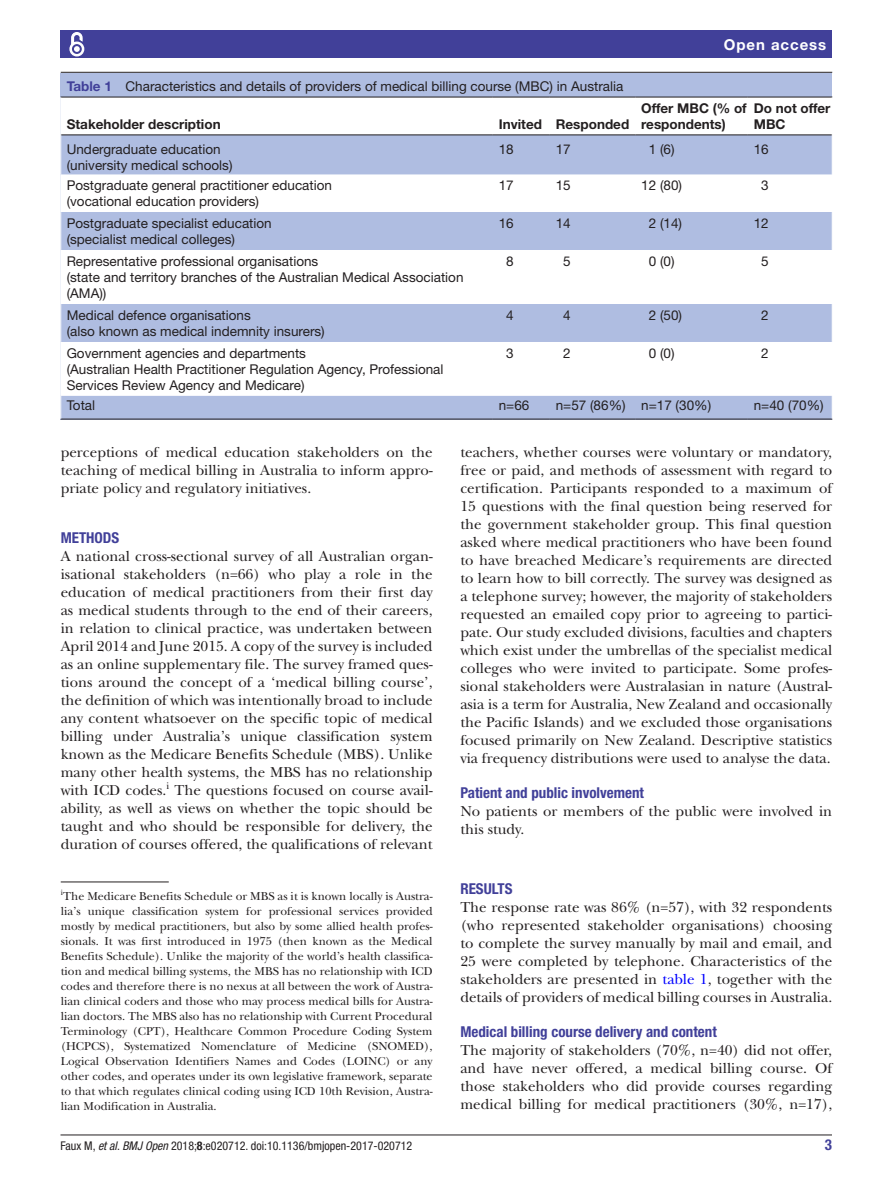
<style>
.page{position:relative;width:893px;height:1191px;background:#fff}
.page>*{position:absolute;margin:0;border:0;box-sizing:border-box;transform-origin:0 0}
.t1{font:15px/18px "New Baskerville";color:#231f20;text-align:justify}
.t2{font:700 condensed 15px "Helvetica Neue LT Std";color:#414099}
.t3{font:700 15px "Helvetica Neue LT Std";letter-spacing:.065em;color:#fff}
.t4{font:13.5px/16.2px "Helvetica Neue LT Std";color:#231f20}
.t5{font:700 13.5px/16.2px "Helvetica Neue LT Std";color:#231f20}
.t6{font:12px/15px "New Baskerville";color:#231f20;text-align:justify}
.t7{font:condensed 12px "Helvetica Neue LT Std";color:#231f20}
.t8{font:9.9px "New Baskerville";color:#231f20}
.t9{font:7.95px "New Baskerville";color:#231f20}
.s1{font-weight:700;color:#414099}
.s2{color:#00f}
.s3{font-style:italic}
.s4{font-weight:700}
</style>
<div class="page">
<hr style="left:61px;top:1134px;width:771px;height:1px;background:#231f20">
<div style="left:61px;top:31px;width:771px;height:27px;background:#414099"></div>
<svg style="left:69px;top:32px;width:16px;height:25px"></svg>
<hr style="left:61px;top:881px;width:108px;height:1px;background:#231f20">
<div style="left:61px;top:73px;width:771px;height:346px;background:#afbde1"></div>
<hr style="left:61px;top:72px;width:771px;height:1px;background:#231f20">
<div style="left:61px;top:98px;width:771px;height:36px;background:#fff"></div>
<svg style="left:61px;top:135px;width:771px;height:284px;fill:#fff"></svg>
<hr style="left:61px;top:97px;width:432px;height:1px;background:#231f20">
<hr style="left:61px;top:134px;width:432px;height:1px;background:#231f20">
<hr style="left:493px;top:97px;width:57px;height:1px;background:#231f20">
<hr style="left:493px;top:134px;width:57px;height:1px;background:#231f20">
<hr style="left:550px;top:97px;width:85px;height:1px;background:#231f20">
<hr style="left:550px;top:134px;width:85px;height:1px;background:#231f20">
<hr style="left:635px;top:97px;width:113px;height:1px;background:#231f20">
<hr style="left:635px;top:134px;width:113px;height:1px;background:#231f20">
<hr style="left:748px;top:97px;width:84px;height:1px;background:#231f20">
<hr style="left:748px;top:134px;width:84px;height:1px;background:#231f20">
<hr style="left:61px;top:419px;width:432px;height:1px;background:#231f20">
<hr style="left:493px;top:419px;width:57px;height:1px;background:#231f20">
<hr style="left:550px;top:419px;width:85px;height:1px;background:#231f20">
<hr style="left:635px;top:419px;width:113px;height:1px;background:#231f20">
<hr style="left:748px;top:419px;width:84px;height:1px;background:#231f20">
<svg style="left:60px;top:396px;width:1px;height:23px"></svg>
<p class="t4" style="left:67px;top:78px;width:558px"><span class="s1">Table 1</span> Characteristics and details of providers of medical billing course (MBC) in Australia</p>
<p class="t5" style="left:67px;top:116px;width:155px">Stakeholder description</p>
<p class="t5" style="left:499px;top:116px;width:132px">Invited Responded</p>
<p class="t3" style="left:724px;top:35px;width:104px">Open access</p>
<p class="t5" style="left:641px;top:99px;width:107px">Offer MBC (% of respondents)</p>
<p class="t5" style="left:754px;top:99px;width:78px">Do not offer<br>MBC</p>
<p class="t4" style="left:67px;top:140px;width:167px">Undergraduate education (university medical schools)</p>
<p class="t4" style="left:499px;top:140px;width:17px">18</p>
<p class="t4" style="left:556px;top:140px;width:17px">17</p>
<p class="t4" style="left:649px;top:140px;width:27px">1 (6)</p>
<p class="t4" style="left:754px;top:140px;width:17px">16</p>
<p class="t4" style="left:67px;top:177px;width:267px">Postgraduate general practitioner education (vocational education providers)</p>
<p class="t4" style="left:499px;top:177px;width:17px">17</p>
<p class="t4" style="left:556px;top:177px;width:17px">15</p>
<p class="t4" style="left:641px;top:177px;width:42px">12 (80)</p>
<p class="t4" style="left:761px;top:177px;width:9px">3</p>
<p class="t4" style="left:67px;top:215px;width:207px">Postgraduate specialist education (specialist medical colleges)</p>
<p class="t4" style="left:499px;top:215px;width:17px">16</p>
<p class="t4" style="left:556px;top:215px;width:17px">14</p>
<p class="t4" style="left:649px;top:215px;width:35px">2 (14)</p>
<p class="t4" style="left:754px;top:215px;width:17px">12</p>
<p class="t4" style="left:67px;top:252px;width:398px">Representative professional organisations<br>(state and territory branches of the Australian Medical Association (AMA))</p>
<p class="t4" style="left:506px;top:252px;width:9px">8</p>
<p class="t4" style="left:563px;top:252px;width:9px">5</p>
<p class="t4" style="left:649px;top:252px;width:27px">0 (0)</p>
<p class="t4" style="left:761px;top:252px;width:9px">5</p>
<p class="t4" style="left:67px;top:306px;width:260px">Medical defence organisations<br>(also known as medical indemnity insurers)</p>
<p class="t4" style="left:506px;top:306px;width:9px">4</p>
<p class="t4" style="left:563px;top:306px;width:9px">4</p>
<p class="t4" style="left:649px;top:306px;width:35px">2 (50)</p>
<p class="t4" style="left:761px;top:306px;width:9px">2</p>
<p class="t4" style="left:67px;top:344px;width:378px">Government agencies and departments<br>(Australian Health Practitioner Regulation Agency, Professional<br>Services Review Agency and Medicare)</p>
<p class="t4" style="left:506px;top:344px;width:9px">3</p>
<p class="t4" style="left:563px;top:344px;width:9px">2</p>
<p class="t4" style="left:649px;top:344px;width:27px">0 (0)</p>
<p class="t4" style="left:761px;top:344px;width:9px">2</p>
<p class="t4" style="left:67px;top:397px;width:30px">Total</p>
<p class="t4" style="left:499px;top:397px;width:32px">n=66</p>
<p class="t4" style="left:556px;top:397px;width:157px">n=57 (86%) n=17 (30%)</p>
<p class="t4" style="left:754px;top:397px;width:71px">n=40 (70%)</p>
<p class="t1" style="left:61px;top:443px;width:373px">perceptions of medical education stakeholders on the teaching of medical billing in Australia to inform appro&shy;priate policy and regulatory initiatives.</p>
<p class="t2" style="left:61px;top:529px;width:60px">Methods</p>
<p class="t1" style="left:61px;top:547px;width:373px">A national cross-sectional survey of all Australian organ&shy;isational stakeholders (n=66) who play a role in the education of medical practitioners from their first day as medical students through to the end of their careers, in relation to clinical practice, was undertaken between April 2014 and June 2015. A copy of the survey is included as an online supplementary file. The survey framed ques&shy;tions around the concept of a ‘medical billing course’, the definition of which was intentionally broad to include any content whatsoever on the specific topic of medical billing under Australia’s unique classification system known as the Medicare Benefits Schedule (MBS). Unlike many other health systems, the MBS has no relationship with ICD codes.</p>
<p class="t8" style="left:166px;top:779px;width:4px">i</p>
<p class="t1" style="left:61px;top:781px;width:373px;text-indent:114px">The questions focused on course avail&shy;ability, as well as views on whether the topic should be taught and who should be responsible for delivery, the duration of courses offered, the qualifications of relevant</p>
<p class="t9" style="left:61px;top:887px;width:4px">i</p>
<p class="t6" style="left:61px;top:888px;width:373px">The Medicare Benefits Schedule or MBS as it is known locally is Austra&shy;lia’s unique classification system for professional services provided mostly by medical practitioners, but also by some allied health profes&shy;sionals. It was first introduced in 1975 (then known as the Medical Benefits Schedule). Unlike the majority of the world’s health classifica&shy;tion and medical billing systems, the MBS has no relationship with ICD codes and therefore there is no nexus at all between the work of Austra&shy;lian clinical coders and those who may process medical bills for Austra&shy;lian doctors. The MBS also has no relationship with Current Procedural Terminology (CPT), Healthcare Common Procedure Coding System (HCPCS), Systematized Nomenclature of Medicine (SNOMED), Logical Observation Identifiers Names and Codes (LOINC) or any other codes, and operates under its own legislative framework, separate to that which regulates clinical coding using ICD 10th Revision, Austra&shy;lian Modification in Australia.</p>
<p class="t1" style="left:460px;top:443px;width:373px">teachers, whether courses were voluntary or mandatory, free or paid, and methods of assessment with regard to certification. Participants responded to a maximum of 15 questions with the final question being reserved for the government stakeholder group. This final question asked where medical practitioners who have been found to have breached Medicare’s requirements are directed to learn how to bill correctly. The survey was designed as a telephone survey; however, the majority of stakeholders requested an emailed copy prior to agreeing to partici&shy;pate. Our study excluded divisions, faculties and chapters which exist under the umbrellas of the specialist medical colleges who were invited to participate. Some profes&shy;sional stakeholders were Australasian in nature (Austral&shy;asia is a term for Australia, New Zealand and occasionally the Pacific Islands) and we excluded those organisations focused primarily on New Zealand. Descriptive statistics via frequency distributions were used to analyse the data.</p>
<p class="t2" style="left:460px;top:783px;width:185px">Patient and public involvement</p>
<p class="t1" style="left:460px;top:802px;width:373px">No patients or members of the public were involved in this study.</p>
<p class="t2" style="left:460px;top:879px;width:54px">Results</p>
<p class="t1" style="left:460px;top:898px;width:373px">The response rate was 86% (n=57), with 32 respondents (who represented stakeholder organisations) choosing to complete the survey manually by mail and email, and 25 were completed by telephone. Characteristics of the stakeholders are presented in <span class="s2">table 1</span>, together with the details of providers of medical billing courses in Australia.</p>
<p class="t2" style="left:460px;top:1022px;width:258px">Medical billing course delivery and content</p>
<p class="t1" style="left:460px;top:1041px;width:373px">The majority of stakeholders (70%, n=40) did not offer, and have never offered, a medical billing course. Of those stakeholders who did provide courses regarding medical billing for medical practitioners (30%, n=17),</p>
<p class="t7" style="left:61px;top:1138px;width:353px">Faux M, <span class="s3">et al</span>. <span class="s3">BMJ Open</span> 2018;<span class="s4">8</span>:e020712. doi:10.1136/bmjopen-2017-020712</p>
<p class="t2" style="left:825px;top:1135px;width:9px">3</p>
</div>
